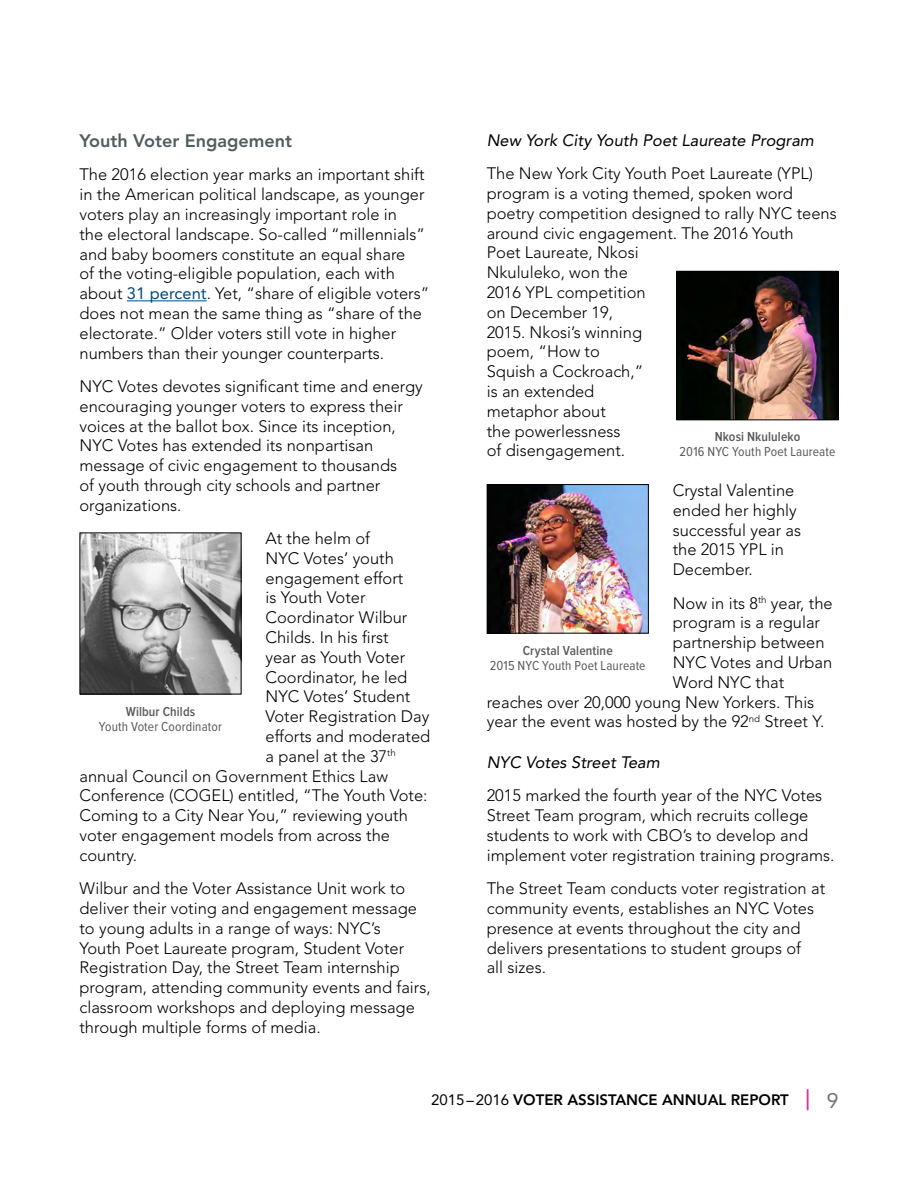
<style>
.page{position:relative;width:918px;height:1188px;background:#fff}
.page>*{position:absolute;margin:0;border:0;box-sizing:border-box;transform-origin:0 0}
.t1{font:800 18px "Avenir LT Std";color:#525c5e}
.t2{font:300 16.5px/19.8px "Avenir LT Std";color:#000}
.t3{font:italic 16.5px "Avenir LT Std";color:#000}
.t4{font:800 15px "Avenir LT Std";color:#000}
.t5{font:13.5px "Proxima Nova Cond";letter-spacing:.01em;color:#58595b}
.t6{font:600 13.5px "Proxima Nova Cond";letter-spacing:.01em;color:#58595b}
.s1{font-weight:400;color:#004a7c}
.s2{font-weight:400}
.s3{font-weight:500;font-size:21px;color:#e31e8f}
.s4{font-weight:400;font-size:21px;color:#727575}
</style>
<div class="page">
<hr style="left:127px;top:300px;width:80px;height:1px;background:#004a7c">
<img style="left:82px;top:534px;width:158px;height:158px">
<div style="left:80px;top:532px;width:162px;height:162px;border:1px solid #000"></div>
<img style="left:678px;top:273px;width:158px;height:145px">
<div style="left:676px;top:271px;width:162px;height:149px;border:1px solid #000"></div>
<img style="left:489px;top:486px;width:158px;height:146px">
<div style="left:487px;top:484px;width:162px;height:150px;border:1px solid #000"></div>
<p class="t1" style="left:80px;top:130px;width:214px">YOUTH VOTER ENGAGEMENT</p>
<p class="t2" style="left:80px;top:165px;width:351px">The 2016 election year marks an important shift in the American political landscape, as younger voters play an increasingly important role in<br>the electoral landscape. So-called “millennials” and baby boomers constitute an equal share<br>of the voting-eligible population, each with about <span class="s1">31 percent</span>. Yet, “share of eligible voters” does not mean the same thing as “share of the electorate.” Older voters still vote in higher numbers than their younger counterparts.</p>
<p class="t2" style="left:80px;top:376px;width:345px">NYC Votes devotes significant time and energy encouraging younger voters to express their voices at the ballot box. Since its inception, NYC Votes has extended its nonpartisan message of civic engagement to thousands<br>of youth through city schools and partner organizations.</p>
<p class="t2" style="left:266px;top:528px;width:106px">At the helm of</p>
<p class="t2" style="left:266px;top:548px;width:130px">NYC Votes’ youth</p>
<p class="t2" style="left:266px;top:568px;width:139px">engagement effort</p>
<p class="t2" style="left:266px;top:588px;width:102px">is Youth Voter</p>
<p class="t2" style="left:266px;top:608px;width:143px">Coordinator Wilbur</p>
<p class="t2" style="left:266px;top:627px;width:125px">Childs. In his first</p>
<p class="t2" style="left:266px;top:647px;width:141px">year as Youth Voter</p>
<p class="t2" style="left:266px;top:667px;width:143px">Coordinator, he led</p>
<p class="t2" style="left:266px;top:687px;width:146px">NYC Votes’ Student</p>
<p class="t2" style="left:266px;top:707px;width:165px">Voter Registration Day</p>
<p class="t2" style="left:266px;top:726px;width:166px">efforts and moderated</p>
<p class="t2" style="left:266px;top:746px;width:132px">a panel at the 37<sup>th</sup></p>
<p class="t2" style="left:79px;top:766px;width:310px">annual Council on Government Ethics Law</p>
<p class="t2" style="left:79px;top:786px;width:350px">Conference (COGEL) entitled, “The Youth Vote:</p>
<p class="t2" style="left:79px;top:806px;width:330px">Coming to a City Near You,” reviewing youth</p>
<p class="t2" style="left:79px;top:825px;width:312px">voter engagement models from across the</p>
<p class="t2" style="left:79px;top:845px;width:59px">country.</p>
<p class="t2" style="left:79px;top:879px;width:353px">Wilbur and the Voter Assistance Unit work to deliver their voting and engagement message to young adults in a range of ways: NYC’s<br>Youth Poet Laureate program, Student Voter Registration Day, the Street Team internship program, attending community events and fairs, classroom workshops and deploying message through multiple forms of media.</p>
<p class="t6" style="left:126px;top:704px;width:71px">Wilbur Childs</p>
<p class="t5" style="left:99px;top:719px;width:125px">Youth Voter Coordinator</p>
<p class="t3" style="left:487px;top:131px;width:329px">New York City Youth Poet Laureate Program</p>
<p class="t2" style="left:487px;top:164px;width:351px">The New York City Youth Poet Laureate (YPL) program is a voting themed, spoken word poetry competition designed to rally NYC teens around civic engagement. The 2016 Youth<br>Poet Laureate, Nkosi<br>Nkululeko, won the<br>2016 YPL competition<br>on December 19,<br>2015. Nkosi’s winning<br>poem, “How to<br>Squish a Cockroach,”<br>is an extended<br>metaphor about<br>the powerlessness<br>of disengagement.</p>
<p class="t2" style="left:673px;top:481px;width:130px">Crystal Valentine ended her highly successful year as the 2015 YPL in<br>December.</p>
<p class="t2" style="left:673px;top:593px;width:161px">Now in its 8<sup>th</sup> year, the</p>
<p class="t2" style="left:673px;top:613px;width:149px">program is a regular</p>
<p class="t2" style="left:673px;top:633px;width:153px">partnership between</p>
<p class="t2" style="left:673px;top:652px;width:161px">NYC Votes and Urban</p>
<p class="t2" style="left:673px;top:672px;width:113px">Word NYC that</p>
<p class="t2" style="left:487px;top:692px;width:329px">reaches over 20,000 young New Yorkers. This</p>
<p class="t2" style="left:487px;top:712px;width:339px">year the event was hosted by the 92<sup>nd</sup> Street Y.</p>
<p class="t3" style="left:487px;top:753px;width:175px">NYC Votes Street Team</p>
<p class="t2" style="left:487px;top:786px;width:349px">2015 marked the fourth year of the NYC Votes Street Team program, which recruits college students to work with CBO’s to develop and implement voter registration training programs.</p>
<p class="t2" style="left:487px;top:879px;width:340px">The Street Team conducts voter registration at community events, establishes an NYC Votes presence at events throughout the city and delivers presentations to student groups of<br>all sizes.</p>
<p class="t6" style="left:715px;top:429px;width:87px">Nkosi Nkululeko</p>
<p class="t5" style="left:680px;top:444px;width:157px">2016 NYC Youth Poet Laureate</p>
<p class="t6" style="left:523px;top:643px;width:92px">Crystal Valentine</p>
<p class="t5" style="left:490px;top:658px;width:157px">2015 NYC Youth Poet Laureate</p>
<p class="t4" style="left:431px;top:1091px;width:409px"><span class="s2">2015–2016</span> VOTER ASSISTANCE ANNUAL RE PORT <span class="s3">|</span> <span class="s4">9</span></p>
</div>
